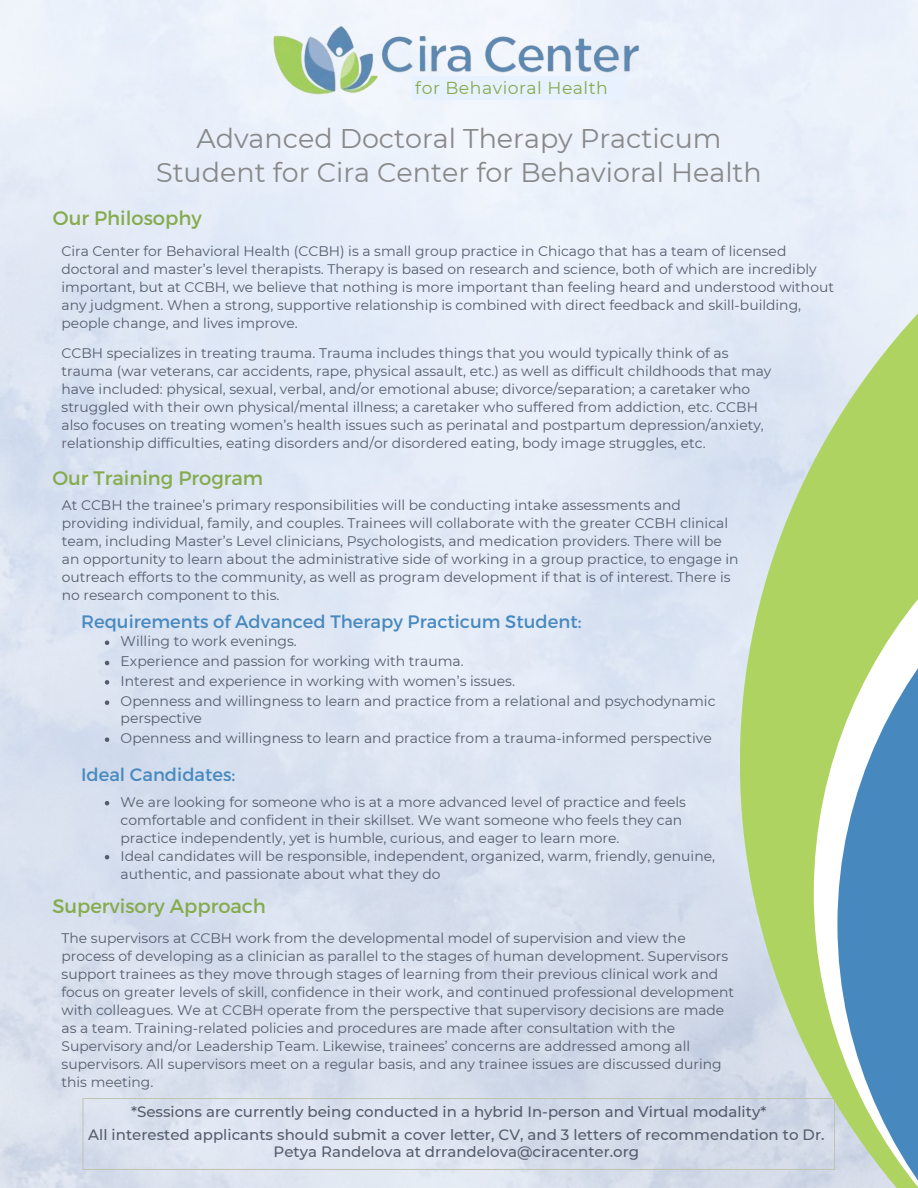
<style>
.page{position:relative;width:918px;height:1188px;background:#fff}
.page>*{position:absolute;margin:0;border:0;box-sizing:border-box;transform-origin:0 0}
.t1{font:27px/33.8px "Montserrat";color:#87888a;text-align:center}
.t2{font:19.5px "Montserrat";color:#85ab4c}
.t3{font:18px "Montserrat";color:#4789bf}
.t4{font:17.25px "Montserrat";letter-spacing:.03em;color:#85ab4c}
.t5{font:500 15px/16.8px "Montserrat";color:#555d6d;text-align:center}
.t6{font:13.95px/18px "Montserrat";color:#555d6d}
</style>
<div class="page">
<img style="left:268px;top:15px;width:382px;height:90px">
<svg style="left:82px;top:1098px;width:658px;height:72px;background:#d8dfeb"></svg>
<svg style="left:105px;top:641px;width:4px;height:4px"></svg>
<svg style="left:105px;top:661px;width:4px;height:4px"></svg>
<svg style="left:105px;top:680px;width:4px;height:5px"></svg>
<svg style="left:105px;top:700px;width:4px;height:5px"></svg>
<svg style="left:105px;top:737px;width:4px;height:5px"></svg>
<div style="left:413px;top:76px;width:213px;height:24px;background:#e8f1ff"></div>
<svg style="left:740px;top:78px;width:178px;height:1110px;background:#d2e1c7"></svg>
<svg style="left:814px;top:427px;width:104px;height:761px;fill:#afd360"></svg>
<svg style="left:837px;top:443px;width:81px;height:745px"></svg>
<svg style="left:105px;top:801px;width:4px;height:4px"></svg>
<svg style="left:105px;top:855px;width:4px;height:4px"></svg>
<p class="t4" style="left:415px;top:77px;width:194px">for Behavioral Health</p>
<p class="t1" style="left:156px;top:121px;width:607px">Advanced Doctoral Therapy Practicum<br>Student for Cira Center for Behavioral Health</p>
<p class="t2" style="left:53px;top:206px;width:150px">Our Philosophy</p>
<p class="t6" style="left:62px;top:242px;width:774px">Cira Center for Behavioral Health (CCBH) is a small group practice in Chicago that has a team of licensed doctoral and master’s level therapists. Therapy is based on research and science, both of which are incredibly important, but at CCBH, we believe that nothing is more important than feeling heard and understood without any judgment. When a strong, supportive relationship is combined with direct feedback and skill-building, people change, and lives improve.</p>
<p class="t6" style="left:62px;top:344px;width:711px">CCBH specializes in treating trauma. Trauma includes things that you would typically think of as trauma (war veterans, car accidents, rape, physical assault, etc.) as well as difficult childhoods that may have included: physical, sexual, verbal, and/or emotional abuse; divorce/separation; a caretaker who struggled with their own physical/mental illness; a caretaker who suffered from addiction, etc. CCBH also focuses on treating women’s health issues such as perinatal and postpartum depression/anxiety, relationship difficulties, eating disorders and/or disordered eating, body image struggles, etc.</p>
<p class="t2" style="left:52px;top:466px;width:212px">Our Training Program</p>
<p class="t6" style="left:62px;top:496px;width:678px">At CCBH the trainee’s primary responsibilities will be conducting intake assessments and providing individual, family, and couples. Trainees will collaborate with the greater CCBH clinical team, including Master’s Level clinicians, Psychologists, and medication providers. There will be an opportunity to learn about the administrative side of working in a group practice, to engage in outreach efforts to the community, as well as program development if that is of interest. There is no research component to this.</p>
<p class="t3" style="left:81px;top:610px;width:502px">Requirements of Advanced Therapy Practicum Student:</p>
<p class="t6" style="left:121px;top:632px;width:178px">Willing to work evenings.</p>
<p class="t6" style="left:121px;top:652px;width:345px">Experience and passion for working with trauma.</p>
<p class="t6" style="left:121px;top:672px;width:396px">Interest and experience in working with women’s issues.</p>
<p class="t6" style="left:121px;top:693px;width:596px;line-height:16.8px">Openness and willingness to learn and practice from a relational and psychodynamic perspective</p>
<p class="t6" style="left:121px;top:729px;width:593px">Openness and willingness to learn and practice from a trauma-informed perspective</p>
<p class="t3" style="left:81px;top:763px;width:156px">Ideal Candidates:</p>
<p class="t6" style="left:121px;top:793px;width:567px">We are looking for someone who is at a more advanced level of practice and feels comfortable and confident in their skillset. We want someone who feels they can practice independently, yet is humble, curious, and eager to learn more.</p>
<p class="t6" style="left:121px;top:847px;width:596px">Ideal candidates will be responsible, independent, organized, warm, friendly, genuine, authentic, and passionate about what they do</p>
<p class="t2" style="left:52px;top:894px;width:215px">Supervisory Approach</p>
<p class="t6" style="left:62px;top:929px;width:674px">The supervisors at CCBH work from the developmental model of supervision and view the process of developing as a clinician as parallel to the stages of human development. Supervisors support trainees as they move through stages of learning from their previous clinical work and focus on greater levels of skill, confidence in their work, and continued professional development with colleagues. We at CCBH operate from the perspective that supervisory decisions are made as a team. Training-related policies and procedures are made after consultation with the Supervisory and/or Leadership Team. Likewise, trainees’ concerns are addressed among all supervisors. All supervisors meet on a regular basis, and any trainee issues are discussed during this meeting.</p>
<p class="t5" style="left:131px;top:1103px;width:637px">*Sessions are currently being conducted in a hybrid In-person and Virtual modality*</p>
<p class="t5" style="left:88px;top:1126px;width:738px">All interested applicants should submit a cover letter, CV, and 3 letters of recommendation to Dr.<br>Petya Randelova at drrandelova@ciracenter.org</p>
</div>
